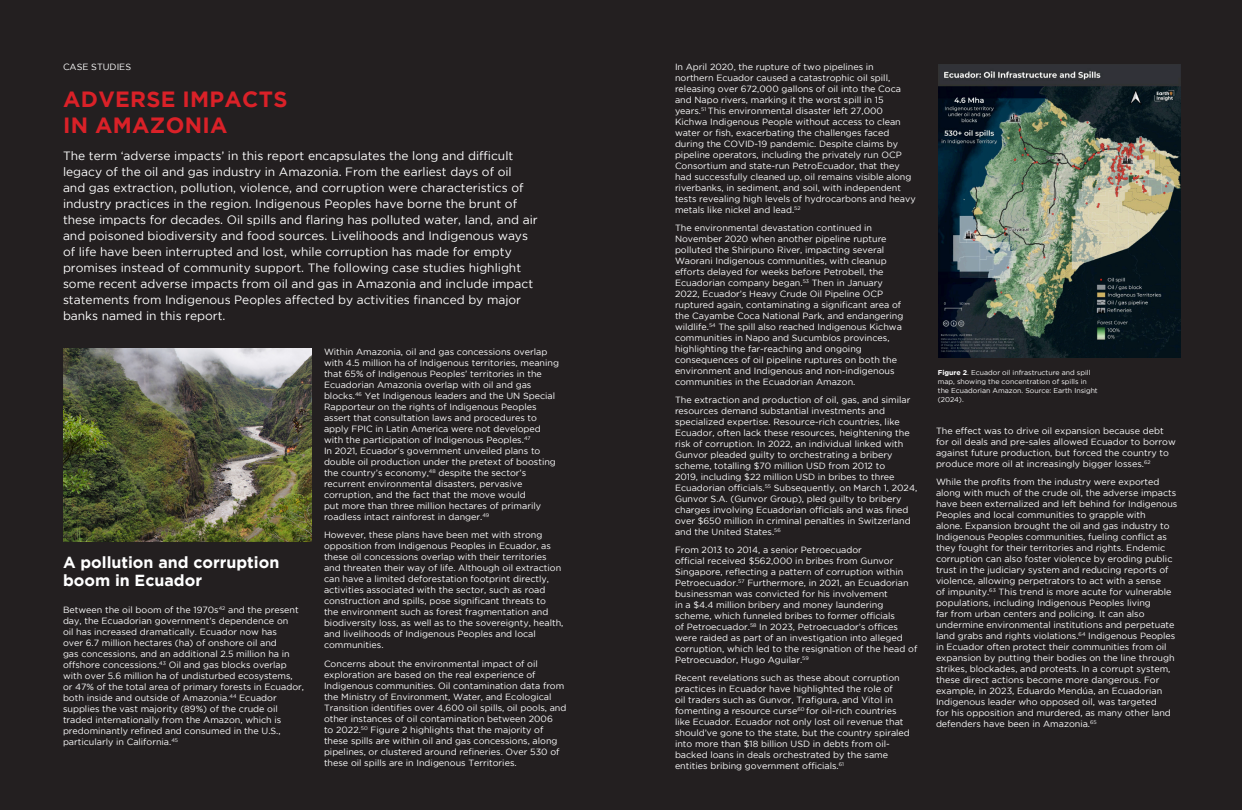
<style>
.page{position:relative;width:1242px;height:810px;background:#231f20}
.page>*{position:absolute;margin:0;border:0;box-sizing:border-box;transform-origin:0 0}
.t1{font:700 22px/26px "Gotham";letter-spacing:.015em;color:#da2128}
.t2{font:700 16px/18px "Gotham";color:#fff}
.t3{font:12px/16px "Gotham";color:#fff}
.t4{font:9px/11px "Gotham";color:#fff}
.t5{font:7px/9px "Gotham";color:#fff}
.s1{font-weight:700}
</style>
<div class="page">
<img style="left:63px;top:349px;width:248px;height:193px">
<img style="left:938px;top:64px;width:242px;height:294px">
<p class="t4" style="left:63px;top:61px;width:70px">CASE STUDIES</p>
<p class="t1" style="left:63px;top:85px;width:226px">ADVERSE IMPACTS<br>IN AMAZONIA</p>
<p class="t3" style="left:63px;top:147px;width:476px">The term ‘adverse impacts’ in this report encapsulates the long and difficult legacy of the oil and gas industry in Amazonia. From the earliest days of oil<br>and gas extraction, pollution, violence, and corruption were characteristics of industry practices in the region. Indigenous Peoples have borne the brunt of these impacts for decades. Oil spills and flaring has polluted water, land, and air and poisoned biodiversity and food sources. Livelihoods and Indigenous ways of life have been interrupted and lost, while corruption has made for empty promises instead of community support. The following case studies highlight some recent adverse impacts from oil and gas in Amazonia and include impact statements from Indigenous Peoples affected by activities financed by major banks named in this report.</p>
<p class="t2" style="left:63px;top:553px;width:218px">A pollution and corruption boom in Ecuador</p>
<p class="t4" style="left:63px;top:604px;width:243px">Between the oil boom of the 1970s<sup>42</sup> and the present day, the Ecuadorian government’s dependence on<br>oil has increased dramatically. Ecuador now has<br>over 6.7 million hectares (ha) of onshore oil and<br>gas concessions, and an additional 2.5 million ha in offshore concessions.<sup>43</sup> Oil and gas blocks overlap with over 5.6 million ha of undisturbed ecosystems, or 47% of the total area of primary forests in Ecuador, both inside and outside of Amazonia.<sup>44</sup> Ecuador supplies the vast majority (89%) of the crude oil traded internationally from the Amazon, which is predominantly refined and consumed in the U.S., particularly in California.<sup>45</sup></p>
<p class="t4" style="left:324px;top:346px;width:237px">Within Amazonia, oil and gas concessions overlap with 4.5 million ha of Indigenous territories, meaning that 65% of Indigenous Peoples’ territories in the Ecuadorian Amazonia overlap with oil and gas blocks.<sup>46</sup> Yet Indigenous leaders and the UN Special Rapporteur on the rights of Indigenous Peoples assert that consultation laws and procedures to apply FPIC in Latin America were not developed with the participation of Indigenous Peoples.<sup>47<br></sup>In 2021, Ecuador’s government unveiled plans to double oil production under the pretext of boosting the country’s economy,<sup>48</sup> despite the sector’s recurrent environmental disasters, pervasive corruption, and the fact that the move would<br>put more than three million hectares of primarily roadless intact rainforest in danger.<sup>49</sup></p>
<p class="t4" style="left:324px;top:530px;width:241px">However, these plans have been met with strong opposition from Indigenous Peoples in Ecuador, as these oil concessions overlap with their territories and threaten their way of life. Although oil extraction can have a limited deforestation footprint directly, activities associated with the sector, such as road construction and spills, pose significant threats to<br>the environment such as forest fragmentation and biodiversity loss, as well as to the sovereignty, health, and livelihoods of Indigenous Peoples and local communities.</p>
<p class="t4" style="left:324px;top:658px;width:244px">Concerns about the environmental impact of oil exploration are based on the real experience of Indigenous communities. Oil contamination data from the Ministry of Environment, Water, and Ecological Transition identifies over 4,600 oil spills, oil pools, and other instances of oil contamination between 2006<br>to 2022.<sup>50</sup> Figure 2 highlights that the majority of these spills are within oil and gas concessions, along pipelines, or clustered around refineries. Over 530 of these oil spills are in Indigenous Territories.</p>
<p class="t4" style="left:675px;top:61px;width:242px">In April 2020, the rupture of two pipelines in<br>northern Ecuador caused a catastrophic oil spill, releasing over 672,000 gallons of oil into the Coca and Napo rivers, marking it the worst spill in 15 years.<sup>51</sup> This environmental disaster left 27,000<br>Kichwa Indigenous People without access to clean water or fish, exacerbating the challenges faced during the COVID-19 pandemic. Despite claims by pipeline operators, including the privately run OCP Consortium and state-run PetroEcuador, that they had successfully cleaned up, oil remains visible along riverbanks, in sediment, and soil, with independent tests revealing high levels of hydrocarbons and heavy metals like nickel and lead.<sup>52</sup></p>
<p class="t4" style="left:675px;top:222px;width:230px">The environmental devastation continued in November 2020 when another pipeline rupture polluted the Shiripuno River, impacting several Waorani Indigenous communities, with cleanup efforts delayed for weeks before Petrobell, the Ecuadorian company began.<sup>53</sup> Then in January 2022, Ecuador’s Heavy Crude Oil Pipeline OCP ruptured again, contaminating a significant area of the Cayambe Coca National Park, and endangering wildlife.<sup>54</sup> The spill also reached Indigenous Kichwa communities in Napo and Sucumbíos provinces, highlighting the far-reaching and ongoing consequences of oil pipeline ruptures on both the environment and Indigenous and non-indigenous communities in the Ecuadorian Amazon.</p>
<p class="t4" style="left:675px;top:394px;width:244px">The extraction and production of oil, gas, and similar resources demand substantial investments and specialized expertise. Resource-rich countries, like Ecuador, often lack these resources, heightening the risk of corruption. In 2022, an individual linked with Gunvor pleaded guilty to orchestrating a bribery scheme, totalling $70 million USD from 2012 to<br>2019, including $22 million USD in bribes to three Ecuadorian officials.<sup>55</sup> Subsequently, on March 1, 2024, Gunvor S.A. (Gunvor Group), pled guilty to bribery charges involving Ecuadorian officials and was fined over $650 million in criminal penalties in Switzerland and the United States.<sup>56</sup></p>
<p class="t4" style="left:675px;top:544px;width:244px">From 2013 to 2014, a senior Petroecuador<br>official received $562,000 in bribes from Gunvor Singapore, reflecting a pattern of corruption within Petroecuador.<sup>57</sup> Furthermore, in 2021, an Ecuadorian businessman was convicted for his involvement<br>in a $4.4 million bribery and money laundering scheme, which funneled bribes to former officials<br>of Petroecuador.<sup>58</sup> In 2023, Petroecuador’s offices were raided as part of an investigation into alleged corruption, which led to the resignation of the head of Petroecuador, Hugo Aguilar.<sup>59</sup></p>
<p class="t4" style="left:675px;top:673px;width:236px">Recent revelations such as these about corruption practices in Ecuador have highlighted the role of<br>oil traders such as Gunvor, Trafigura, and Vitol in fomenting a resource curse<sup>60</sup> for oil-rich countries like Ecuador. Ecuador not only lost oil revenue that should’ve gone to the state, but the country spiraled into more than $18 billion USD in debts from oil&shy;backed loans in deals orchestrated by the same entities bribing government officials.<sup>61</sup></p>
<p class="t5" style="left:938px;top:368px;width:161px"><span class="s1">Figure 2</span>. Ecuador oil infrastructure and spill map, showing the concentration of spills in the Ecuadorian Amazon. Source: Earth Insight (2024).</p>
<p class="t4" style="left:936px;top:425px;width:241px">The effect was to drive oil expansion because debt for oil deals and pre-sales allowed Ecuador to borrow against future production, but forced the country to produce more oil at increasingly bigger losses.<sup>62</sup></p>
<p class="t4" style="left:936px;top:476px;width:243px">While the profits from the industry were exported along with much of the crude oil, the adverse impacts have been externalized and left behind for Indigenous Peoples and local communities to grapple with<br>alone. Expansion brought the oil and gas industry to Indigenous Peoples communities, fueling conflict as they fought for their territories and rights. Endemic corruption can also foster violence by eroding public trust in the judiciary system and reducing reports of violence, allowing perpetrators to act with a sense<br>of impunity.<sup>63</sup> This trend is more acute for vulnerable populations, including Indigenous Peoples living<br>far from urban centers and policing. It can also undermine environmental institutions and perpetuate land grabs and rights violations.<sup>64</sup> Indigenous Peoples in Ecuador often protect their communities from oil expansion by putting their bodies on the line through strikes, blockades, and protests. In a corrupt system, these direct actions become more dangerous. For example, in 2023, Eduardo Mendúa, an Ecuadorian Indigenous leader who opposed oil, was targeted<br>for his opposition and murdered, as many other land defenders have been in Amazonia.<sup>65</sup></p>
</div>
